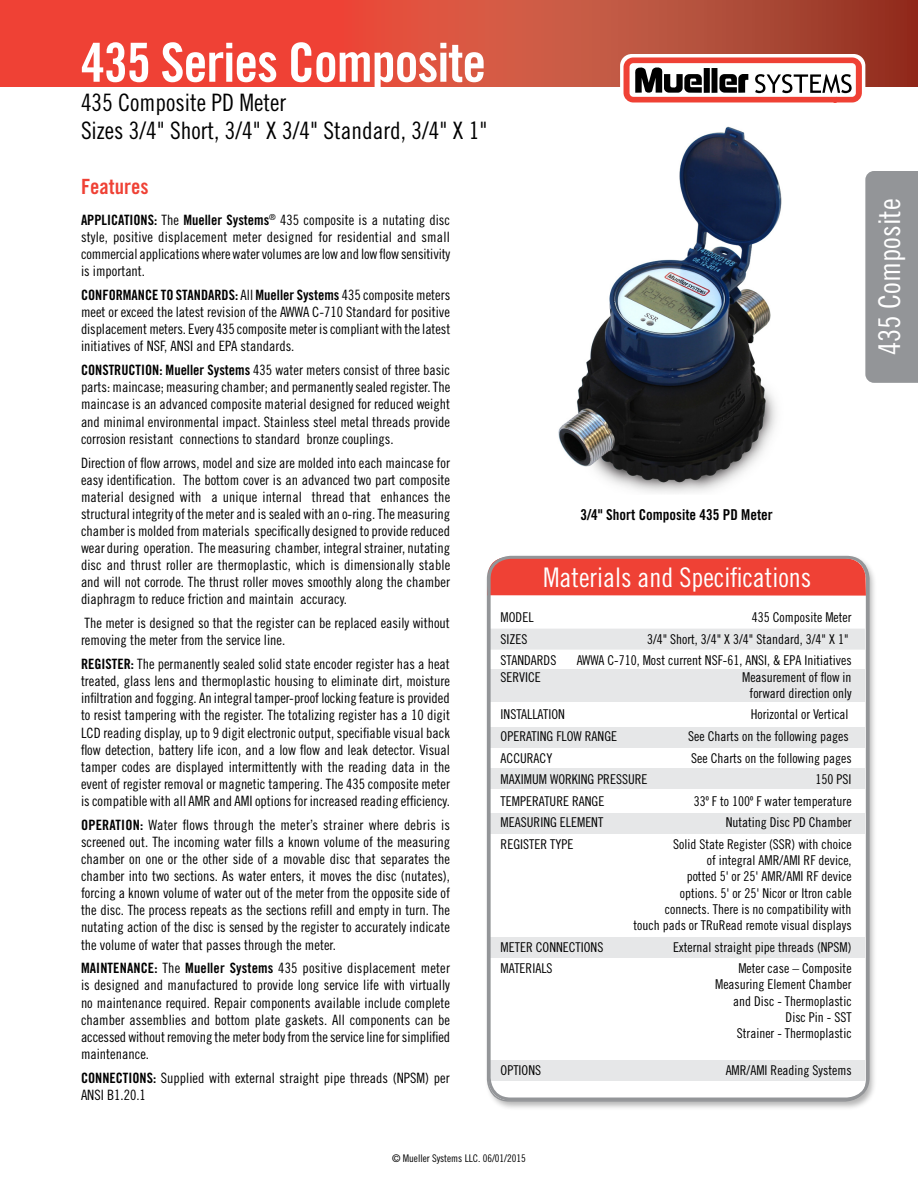
<style>
.page{position:relative;width:918px;height:1188px;background:#fff}
.page>*{position:absolute;margin:0;border:0;box-sizing:border-box;transform-origin:0 0}
.t1{font:54px "Trade Gothic Bold Cond Twenty";letter-spacing:-.02em;color:#fff}
.t2{font:30px "Trade Gothic Cond Eighteen";color:#fff}
.t3{font:27px "Trade Gothic Cond Eighteen";color:#fff}
.t4{font:24px/28.8px "Trade Gothic Cond Eighteen";color:#000}
.t5{font:21px "Trade Gothic Bold Cond Twenty";color:#ef4135}
.t6{font:15px "Trade Gothic Bold Cond Twenty";color:#000}
.t7{font:14.25px/17.1px "Trade Gothic Cond Eighteen";color:#000;text-align:justify}
.t8{font:14.25px "Trade Gothic Bold Cond Twenty";color:#000}
.t9{font:13.5px/16.2px "Trade Gothic Cond Eighteen";color:#000;text-align:right}
.t10{font:10.5px "Trade Gothic Cond Eighteen";color:#000}
.s1{font-family:"Trade Gothic Bold Cond Twenty"}
.s2{font-family:"Trade Gothic Cond Eighteen"}
</style>
<div class="page">
<svg style="left:0;top:0;width:918px;height:87px;background:#d54838"></svg>
<svg style="left:620px;top:54px;width:245px;height:49px"></svg>
<div style="left:865px;top:171px;width:53px;height:212px;background:#939598"></div>
<div style="left:484px;top:555px;width:393px;height:556px;background:#000;opacity:.3"></div>
<div style="left:488px;top:557px;width:379px;height:544px;background:#fff;border-radius:22px"></div>
<div style="left:488px;top:557px;width:378px;height:39px;background:#ef4135"></div>
<div style="left:489px;top:629px;width:376px;height:21px;background:#e6e7e8"></div>
<div style="left:489px;top:669px;width:376px;height:33px;background:#e6e7e8"></div>
<div style="left:489px;top:727px;width:376px;height:21px;background:#e6e7e8"></div>
<div style="left:489px;top:768px;width:376px;height:21px;background:#e6e7e8"></div>
<div style="left:489px;top:813px;width:376px;height:21px;background:#e6e7e8"></div>
<div style="left:489px;top:937px;width:376px;height:21px;background:#e6e7e8"></div>
<div style="left:489px;top:1060px;width:376px;height:21px;background:#e6e7e8"></div>
<img style="left:558px;top:126px;width:224px;height:367px">
<div style="left:488px;top:556px;width:382px;height:545px;border:3px solid #939598;border-radius:22px"></div>
<h1 class="t1" style="left:81px;top:30px;width:407px">435 Series Composite</h1>
<h3 class="t4" style="left:81px;top:87px;width:408px">435 Composite PD Meter<br>Sizes 3/4" Short, 3/4" X 3/4" Standard, 3/4" X 1"</h3>
<h3 class="t5" style="left:81px;top:174px;width:69px">Features</h3>
<p class="t7" style="left:81px;top:211px;width:371px"><span class="s1">APPLICATIONS:</span> The <span class="s1">Mueller Systems</span><sup>®</sup> 435 composite is a nutating disc style, positive displacement meter designed for residential and small commercial applications where water volumes are low and low flow sensitivity is important.</p>
<p class="t8" style="left:81px;top:286px;width:371px">CONFORMANCE TO STANDARDS: <span class="s2">All</span> Mueller Systems <span class="s2">435 composite meters</span></p>
<p class="t7" style="left:81px;top:303px;width:371px">meet or exceed the latest revision of the AWWA C-710 Standard for positive displacement meters. Every 435 composite meter is compliant with the latest initiatives of NSF, ANSI and EPA standards.</p>
<p class="t7" style="left:81px;top:362px;width:371px"><span class="s1">CONSTRUCTION: Mueller Systems</span> 435 water meters consist of three basic parts: maincase; measuring chamber; and permanently sealed register. The maincase is an advanced composite material designed for reduced weight and minimal environmental impact. Stainless steel metal threads provide corrosion resistant connections to standard bronze couplings.</p>
<p class="t7" style="left:81px;top:454px;width:371px">Direction of flow arrows, model and size are molded into each maincase for easy identification. The bottom cover is an advanced two part composite material designed with a unique internal thread that enhances the structural integrity of the meter and is sealed with an o-ring. The measuring chamber is molded from materials specifically designed to provide reduced wear during operation. The measuring chamber, integral strainer, nutating disc and thrust roller are thermoplastic, which is dimensionally stable and will not corrode. The thrust roller moves smoothly along the chamber diaphragm to reduce friction and maintain accuracy.</p>
<p class="t7" style="left:81px;top:614px;width:370px">The meter is designed so that the register can be replaced easily without removing the meter from the service line.</p>
<p class="t8" style="left:81px;top:655px;width:28px">Register</p>
<p class="t7" style="left:81px;top:655px;width:371px;text-indent:50px"><span class="s1">:</span> The permanently sealed solid state encoder register has a heat treated, glass lens and thermoplastic housing to eliminate dirt, moisture infiltration and fogging. An integral tamper-proof locking feature is provided to resist tampering with the register. The totalizing register has a 10 digit LCD reading display, up to 9 digit electronic output, specifiable visual back flow detection, battery life icon, and a low flow and leak detector. Visual tamper codes are displayed intermittently with the reading data in the event of register removal or magnetic tampering. The 435 composite meter is compatible with all AMR and AMI options for increased reading efficiency.</p>
<p class="t7" style="left:81px;top:816px;width:371px"><span class="s1">OPERATION:</span> Water flows through the meter’s strainer where debris is screened out. The incoming water fills a known volume of the measuring chamber on one or the other side of a movable disc that separates the chamber into two sections. As water enters, it moves the disc (nutates), forcing a known volume of water out of the meter from the opposite side of the disc. The process repeats as the sections refill and empty in turn. The nutating action of the disc is sensed by the register to accurately indicate the volume of water that passes through the meter.</p>
<p class="t7" style="left:81px;top:960px;width:371px"><span class="s1">MAINTENANCE:</span> The <span class="s1">Mueller Systems</span> 435 positive displacement meter is designed and manufactured to provide long service life with virtually no maintenance required. Repair components available include complete chamber assemblies and bottom plate gaskets. All components can be accessed without removing the meter body from the service line for simplified maintenance.</p>
<p class="t7" style="left:81px;top:1069px;width:370px"><span class="s1">CONNECTIONS:</span> Supplied with external straight pipe threads (NPSM) per<br>ANSI B1.20.1</p>
<p class="t6" style="left:580px;top:506px;width:194px">3/4" Short Composite 435 PD Meter</p>
<h3 class="t3" style="left:543px;top:561px;width:270px">Materials and Specifications</h3>
<p class="t9" style="left:501px;top:609px;width:34px">MODEL</p>
<p class="t9" style="left:752px;top:609px;width:101px">435 Composite Meter</p>
<p class="t9" style="left:501px;top:631px;width:28px">SIZES</p>
<p class="t9" style="left:647px;top:631px;width:203px">3/4" Short, 3/4" X 3/4" Standard, 3/4" X 1"</p>
<p class="t9" style="left:501px;top:652px;width:57px">STANDARDS</p>
<p class="t9" style="left:577px;top:652px;width:276px">AWWA C-710, Most current NSF-61, ANSI, &amp; EPA Initiatives</p>
<p class="t9" style="left:501px;top:669px;width:42px">SERVICE</p>
<p class="t9" style="left:742px;top:669px;width:111px;text-align:center">Measurement of flow in forward direction only</p>
<p class="t9" style="left:501px;top:706px;width:66px">INSTALLATION</p>
<p class="t9" style="left:751px;top:706px;width:99px">Horizontal or Vertical</p>
<p class="t9" style="left:501px;top:728px;width:118px">OPERATING FLOW RANGE</p>
<p class="t9" style="left:688px;top:728px;width:162px">See Charts on the following pages</p>
<p class="t9" style="left:501px;top:750px;width:53px">ACCURACY</p>
<p class="t9" style="left:691px;top:750px;width:162px">See Charts on the following pages</p>
<p class="t9" style="left:501px;top:771px;width:8px">maximum</p>
<p class="t9" style="left:550px;top:771px;width:99px">WORKING PRESSURE</p>
<p class="t9" style="left:816px;top:771px;width:37px">150 PSI</p>
<p class="t9" style="left:501px;top:793px;width:105px">TEMPERATURE RANGE</p>
<p class="t9" style="left:694px;top:793px;width:159px">33º F to 100º F water temperature</p>
<p class="t9" style="left:501px;top:814px;width:104px">MEASURING ELEMENT</p>
<p class="t9" style="left:726px;top:814px;width:127px">Nutating Disc PD Chamber</p>
<p class="t9" style="left:501px;top:836px;width:14px">Register</p>
<p class="t9" style="left:550px;top:836px;width:11px">Type</p>
<p class="t9" style="left:633px;top:836px;width:220px">Solid State Register (SSR) with choice<br>of integral AMR/AMI RF device,<br>potted 5' or 25' AMR/AMI RF device<br>options. 5' or 25' Nicor or Itron cable connects. There is no compatibility with<br>touch pads or TRuRead remote visual displays</p>
<p class="t9" style="left:501px;top:939px;width:15px">Meter</p>
<p class="t9" style="left:536px;top:939px;width:14px">Connections</p>
<p class="t9" style="left:673px;top:939px;width:180px">External straight pipe threads (NPSM)</p>
<p class="t9" style="left:501px;top:960px;width:15px">Materials</p>
<p class="t9" style="left:715px;top:960px;width:138px">Meter case – Composite<br>Measuring Element Chamber and Disc - Thermoplastic<br>Disc Pin - SST<br>Strainer - Thermoplastic</p>
<p class="t9" style="left:501px;top:1062px;width:14px">Options</p>
<p class="t9" style="left:726px;top:1062px;width:127px">AMR/AMI Reading Systems</p>
<p class="t10" style="left:392px;top:1152px;width:135px">© Mueller Systems LLC. 06/01/2015</p>
<h2 class="t2" style="left:872px;top:355px;width:158px;rotate:-90deg">435 Composite</h2>
</div>
